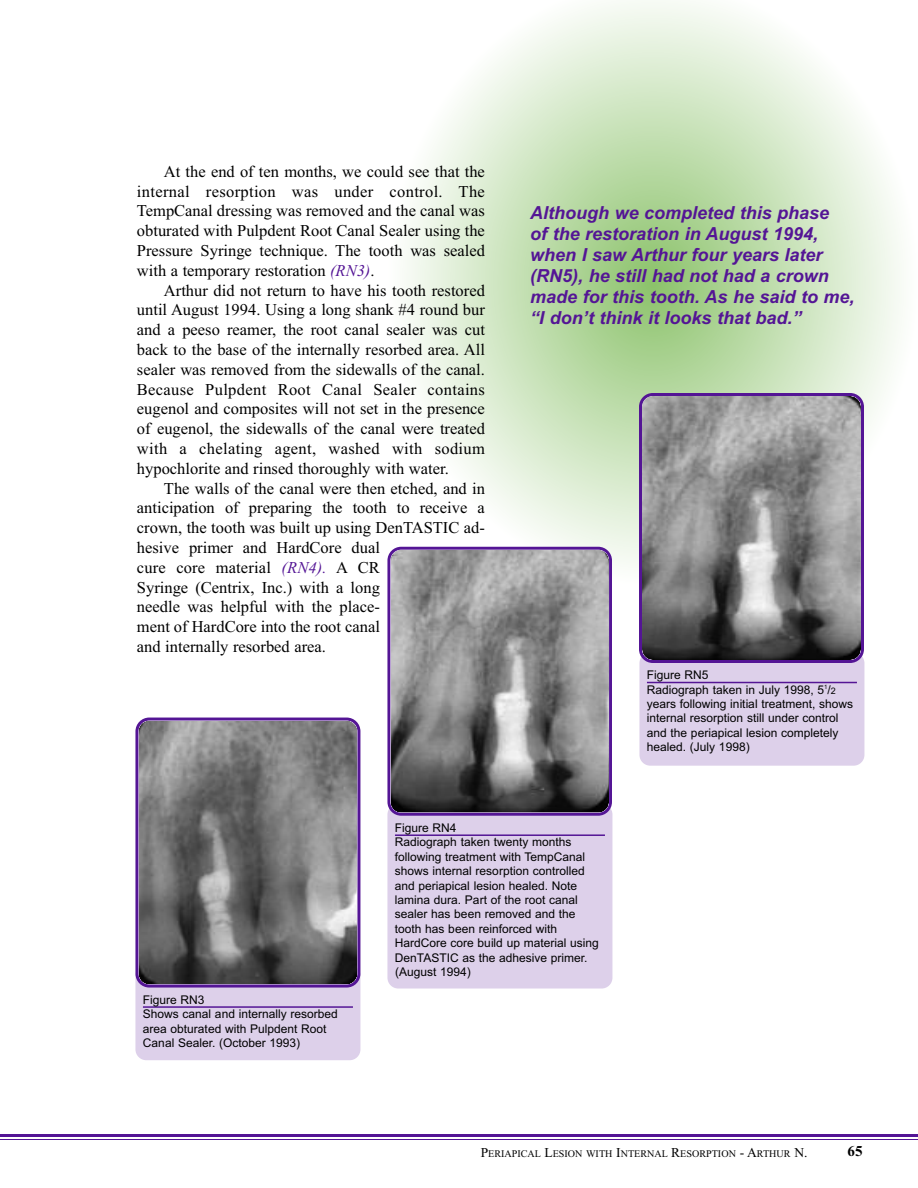
<style>
.page{position:relative;width:918px;height:1188px;background:#fff}
.page>*{position:absolute;margin:0;border:0;box-sizing:border-box;transform-origin:0 0}
.t1{font:italic 700 18px/21px "Arial";color:#541595}
.t2{font:16.5px/19.8px "Times New Roman";color:#000;text-align:justify}
.t3{font:700 15px "Times New Roman";color:#000}
.t4{font:12px/14.4px "Arial";color:#000}
.t5{font:10.2px "Times New Roman";color:#000}
.s1{font-style:italic;color:#541595}
.s2{font-size:9px}
.s3{font-size:13.5px}
</style>
<div class="page">
<hr style="left:0;top:1134px;width:918px;height:3px;background:#541595">
<hr style="left:0;top:1139px;width:918px;height:1px;background:#541595">
<svg style="left:399px;top:1px;width:502px;height:564px"></svg>
<div style="left:135px;top:965px;width:225px;height:95px;background:#ddd0ea;border-radius:11px"></div>
<hr style="left:143px;top:1006px;width:210px;height:2px;background:#541595">
<svg style="left:135px;top:718px;width:225px;height:270px;background:#78747b"></svg>
<div style="left:639px;top:652px;width:225px;height:114px;background:#ddd0ea;border-radius:11px"></div>
<hr style="left:647px;top:682px;width:210px;height:1px;background:#541595">
<svg style="left:639px;top:393px;width:225px;height:270px;background:#827d88"></svg>
<div style="left:387px;top:804px;width:225px;height:185px;background:#ddd0ea;border-radius:11px"></div>
<hr style="left:395px;top:834px;width:210px;height:2px;background:#541595">
<svg style="left:387px;top:547px;width:225px;height:269px;background:#87838a"></svg>
<p class="t2" style="left:137px;top:161px;width:350px;text-indent:27px">At the end of ten months, we could see that the internal resorption was under control. The TempCanal dressing was removed and the canal was obturated with Pulpdent Root Canal Sealer using the Pressure Syringe technique. The tooth was sealed with a temporary restoration <span class="s1">(RN3)</span>.</p>
<p class="t2" style="left:137px;top:280px;width:350px;text-indent:27px">Arthur did not return to have his tooth restored until August 1994. Using a long shank #4 round bur and a peeso reamer, the root canal sealer was cut back to the base of the internally resorbed area. All sealer was removed from the sidewalls of the canal.<br>Because Pulpdent Root Canal Sealer contains eugenol and composites will not set in the presence of eugenol, the sidewalls of the canal were treated with a chelating agent, washed with sodium hypochlorite and rinsed thoroughly with water.</p>
<p class="t2" style="left:137px;top:478px;width:350px;text-align:left;text-indent:27px">The walls of the canal were then etched, and in anticipation of preparing the tooth to receive a crown, the tooth was built up using DenTASTIC ad&shy;hesive primer and HardCore dual<br>cure core material <span class="s1">(RN4).</span> A CR<br>Syringe (Centrix, Inc.) with a long<br>needle was helpful with the place-<br>ment of HardCore into the root canal<br>and internally resorbed area.</p>
<p class="t1" style="left:530px;top:202px;width:326px">Although we completed this phase<br>of the restoration in August 1994, when I saw Arthur four years later (RN5), he still had not had a crown made for this tooth. As he said to me, “I don’t think it looks that bad.”</p>
<p class="t4" style="left:647px;top:668px;width:208px">Figure RN5<br>Radiograph taken in July 1998, 5<sup>1</sup>/<span class="s2">2 </span>years following initial treatment, shows internal resorption still under control and the periapical lesion completely healed. (July 1998)</p>
<p class="t4" style="left:143px;top:992px;width:196px">Figure RN3<br>Shows canal and internally resorbed area obturated with Pulpdent Root<br>Canal Sealer. (October 1993)</p>
<p class="t4" style="left:395px;top:821px;width:205px">Figure RN4<br>Radiograph taken twenty months following treatment with TempCanal shows internal resorption controlled and periapical lesion healed. Note lamina dura. Part of the root canal sealer has been removed and the tooth has been reinforced with<br>HardCore core build up material using<br>DenTASTIC as the adhesive primer. (August 1994)</p>
<p class="t5" style="left:481px;top:1147px;width:328px"><span class="s3">P</span>ERIAPICAL <span class="s3">L</span>ESION WITH <span class="s3">I</span>NTERNAL <span class="s3">R</span>ESORPTION <span class="s3">- A</span>RTHUR <span class="s3">N.</span></p>
<p class="t3" style="left:848px;top:1142px;width:16px">65</p>
</div>
